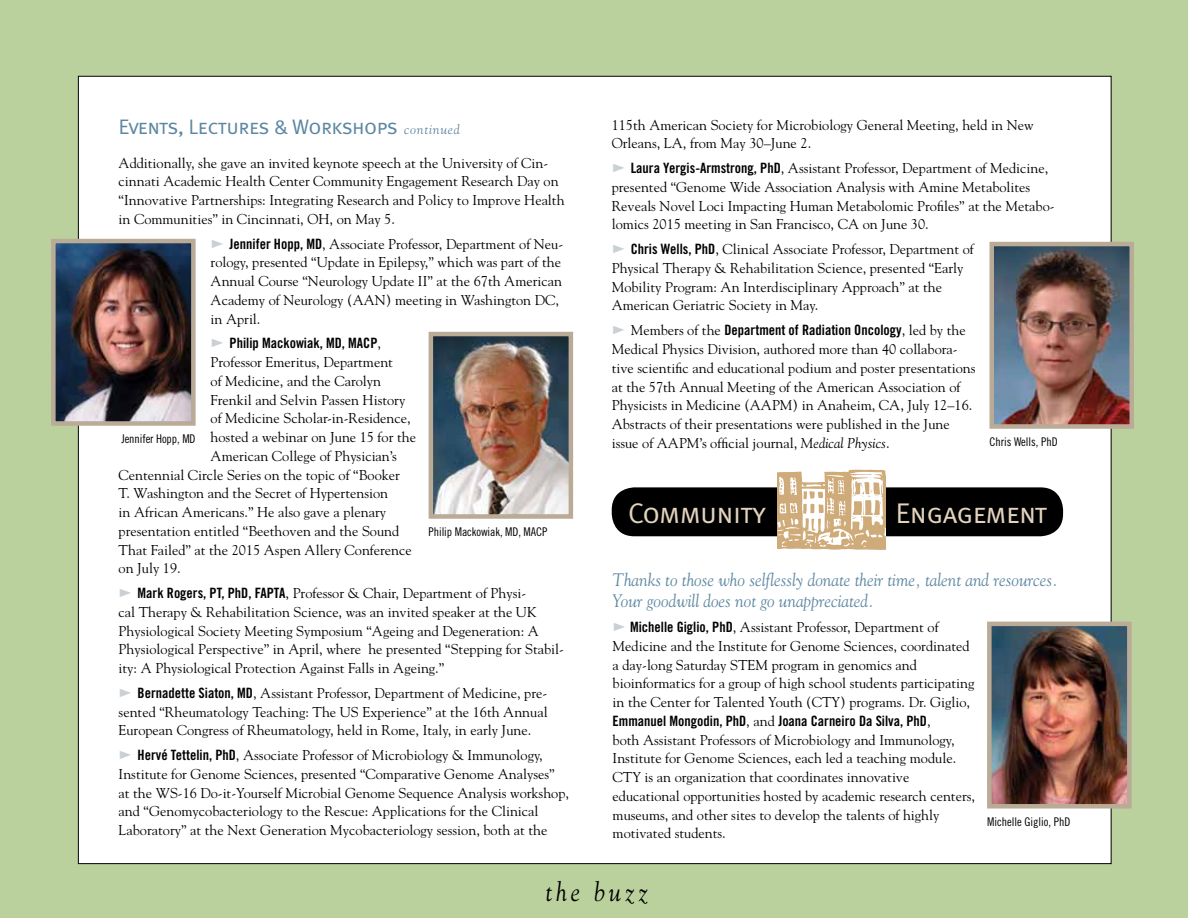
<style>
.page{position:relative;width:1188px;height:918px;background:#bad19e}
.page>*{position:absolute;margin:0;border:0;box-sizing:border-box;transform-origin:0 0}
.t1{font:28.5px "Meta Normal Caps";letter-spacing:-.025em;color:#e2d3bd}
.t2{font:italic 27px "Goudy";letter-spacing:.16em;color:#000;scale:.9 1}
.t3{font:21px "Meta Normal Caps";letter-spacing:-.025em;color:#5d87a1}
.t4{font:italic 18px/21.6px "Goudy";color:#5d87a1;scale:.95 1}
.t5{font:14.25px/18.8px "Goudy";color:#000}
.t6{font:14.25px "Trade Gothic Bold Cond Twenty";color:#000}
.t7{font:12px "Trade Gothic Cond Eighteen";letter-spacing:-.005em;color:#000}
.s1{font-family:"Goudy";font-style:italic;font-size:13.5px}
.s2{font-family:"Trade Gothic Bold Cond Twenty"}
.s3{font-family:"Goudy"}
.s4{font-style:italic}
</style>
<div class="page">
<div style="left:78px;top:76px;width:1033px;height:788px;background:#fff"></div>
<img style="left:992px;top:627px;width:135px;height:177px">
<div style="left:987px;top:622px;width:145px;height:187px;border:4px solid #b9ab96"></div>
<div style="left:612px;top:487px;width:451px;height:49px;background:#000;border-radius:22px"></div>
<svg style="left:777px;top:470px;width:109px;height:80px;background:#e0c9a9"></svg>
<img style="left:434px;top:337px;width:134px;height:177px">
<div style="left:429px;top:332px;width:144px;height:187px;border:4px solid #b9ab96"></div>
<img style="left:56px;top:244px;width:135px;height:177px">
<div style="left:51px;top:239px;width:145px;height:187px;border:4px solid #b9ab96"></div>
<img style="left:994px;top:247px;width:135px;height:177px">
<div style="left:989px;top:242px;width:145px;height:187px;border:4px solid #b9ab96"></div>
<h3 class="t3" style="left:119px;top:115px;width:343px">Events, Lectures &amp; Workshops <span class="s1">continued</span></h3>
<p class="t5" style="left:612px;top:115px;width:423px">115th American Society for Microbiology General Meeting, held in New<br>Orleans, LA, from May 30–June 2.</p>
<p class="t5" style="left:612px;top:158px;width:444px;text-indent:19px"><span class="s2">Laura Yergis-Armstrong, PhD</span>, Assistant Professor, Department of Medicine, presented “Genome Wide Association Analysis with Amine Metabolites Reveals Novel Loci Impacting Human Metabolomic Profiles” at the Metabo&shy;lomics 2015 meeting in San Francisco, CA on June 30.</p>
<p class="t5" style="left:612px;top:239px;width:364px;text-indent:19px"><span class="s2">Chris Wells, PhD</span>, Clinical Associate Professor, Department of Physical Therapy &amp; Rehabilitation Science, presented “Early Mobility Program: An Interdisciplinary Approach” at the American Geriatric Society in May.</p>
<p class="t6" style="left:631px;top:322px;width:337px"><span class="s3">Members of the</span> Department of Radiation Oncology<span class="s3">, led by the</span></p>
<p class="t5" style="left:612px;top:339px;width:365px">Medical Physics Division, authored more than 40 collabora&shy;tive scientific and educational podium and poster presentations at the 57th Annual Meeting of the American Association of Physicists in Medicine (AAPM) in Anaheim, CA, July 12–16.<br>Abstracts of their presentations were published in the June issue of AAPM’s official journal, <span class="s4">Medical Physics</span>.</p>
<p class="t5" style="left:119px;top:153px;width:448px">Additionally, she gave an invited keynote speech at the University of Cin&shy;cinnati Academic Health Center Community Engagement Research Day on “Innovative Partnerships: Integrating Research and Policy to Improve Health in Communities” in Cincinnati, OH, on May 5.</p>
<p class="t5" style="left:211px;top:234px;width:354px;text-indent:19px"><span class="s2">Jennifer Hopp, MD</span>, Associate Professor, Department of Neu&shy;rology, presented “Update in Epilepsy,” which was part of the Annual Course “Neurology Update II” at the 67th American Academy of Neurology (AAN) meeting in Washington DC, in April.</p>
<p class="t6" style="left:230px;top:335px;width:153px">Philip Mackowiak, MD, MACP<span class="s3">,</span></p>
<p class="t5" style="left:211px;top:352px;width:184px">Professor Emeritus, Department</p>
<p class="t5" style="left:211px;top:371px;width:172px">of Medicine, and the Carolyn</p>
<p class="t5" style="left:211px;top:390px;width:196px">Frenkil and Selvin Passen History</p>
<p class="t5" style="left:211px;top:409px;width:202px">of Medicine Scholar-in-Residence,</p>
<p class="t5" style="left:211px;top:427px;width:207px">hosted a webinar on June 15 for the</p>
<p class="t5" style="left:211px;top:446px;width:188px">American College of Physician’s</p>
<p class="t5" style="left:119px;top:465px;width:283px">Centennial Circle Series on the topic of “Booker</p>
<p class="t5" style="left:119px;top:484px;width:271px">T. Washington and the Secret of Hypertension</p>
<p class="t5" style="left:119px;top:502px;width:269px">in African Americans.” He also gave a plenary</p>
<p class="t5" style="left:119px;top:521px;width:282px">presentation entitled “Beethoven and the Sound</p>
<p class="t5" style="left:119px;top:540px;width:295px">That Failed” at the 2015 Aspen Allery Conference</p>
<p class="t5" style="left:119px;top:559px;width:64px">on July 19.</p>
<p class="t5" style="left:119px;top:583px;width:447px;text-indent:19px"><span class="s2">Mark Rogers, PT, PhD, FAPTA</span>, Professor &amp; Chair, Department of Physi-<br>cal Therapy &amp; Rehabilitation Science, was an invited speaker at the UK Physiological Society Meeting Symposium “Ageing and Degeneration: A Physiological Perspective” in April, where he presented “Stepping for Stabil&shy;ity: A Physiological Protection Against Falls in Ageing.”</p>
<p class="t5" style="left:119px;top:683px;width:431px;text-align:justify;text-indent:19px"><span class="s2">Bernadette Siaton, MD</span>, Assistant Professor, Department of Medicine, pre&shy;sented “Rheumatology Teaching: The US Experience” at the 16th Annual European Congress of Rheumatology, held in Rome, Italy, in early June.</p>
<p class="t5" style="left:119px;top:745px;width:452px;text-indent:19px"><span class="s2">Hervé Tettelin, PhD</span>, Associate Professor of Microbiology &amp; Immunology, Institute for Genome Sciences, presented “Comparative Genome Analyses” at the WS-16 Do-it-Yourself Microbial Genome Sequence Analysis workshop, and “Genomycobacteriology to the Rescue: Applications for the Clinical Laboratory” at the Next Generation Mycobacteriology session, both at the</p>
<p class="t7" style="left:121px;top:431px;width:76px">Jennifer Hopp, MD</p>
<p class="t7" style="left:989px;top:435px;width:70px">Chris Wells, PhD</p>
<h1 class="t1" style="left:628px;top:496px;width:139px">Community</h1>
<h1 class="t1" style="left:895px;top:496px;width:154px">Engagement</h1>
<p class="t7" style="left:429px;top:524px;width:120px">Philip Mackowiak, MD, MACP</p>
<p class="t4" style="left:613px;top:568px;width:470px">Thanks to those who selflessly donate their time, talent and resources.<br>Your goodwill does not go unappreciated.</p>
<p class="t5" style="left:613px;top:617px;width:363px;text-indent:17px"><span class="s2">Michelle Giglio, PhD</span>, Assistant Professor, Department of Medicine and the Institute for Genome Sciences, coordinated a day-long Saturday STEM program in genomics and bioinformatics for a group of high school students participating in the Center for Talented Youth (CTY) programs. Dr. Giglio,</p>
<p class="t6" style="left:613px;top:712px;width:320px">Emmanuel Mongodin, PhD<span class="s3">, and</span> Joana Carneiro Da Silva, PhD<span class="s3">,</span></p>
<p class="t5" style="left:613px;top:730px;width:364px">both Assistant Professors of Microbiology and Immunology, Institute for Genome Sciences, each led a teaching module.<br>CTY is an organization that coordinates innovative educational opportunities hosted by academic research centers, museums, and other sites to develop the talents of highly motivated students.</p>
<p class="t7" style="left:987px;top:814px;width:85px">Michelle Giglio, PhD</p>
<h2 class="t2" style="left:546px;top:875px;width:115px">the buzz</h2>
</div>
